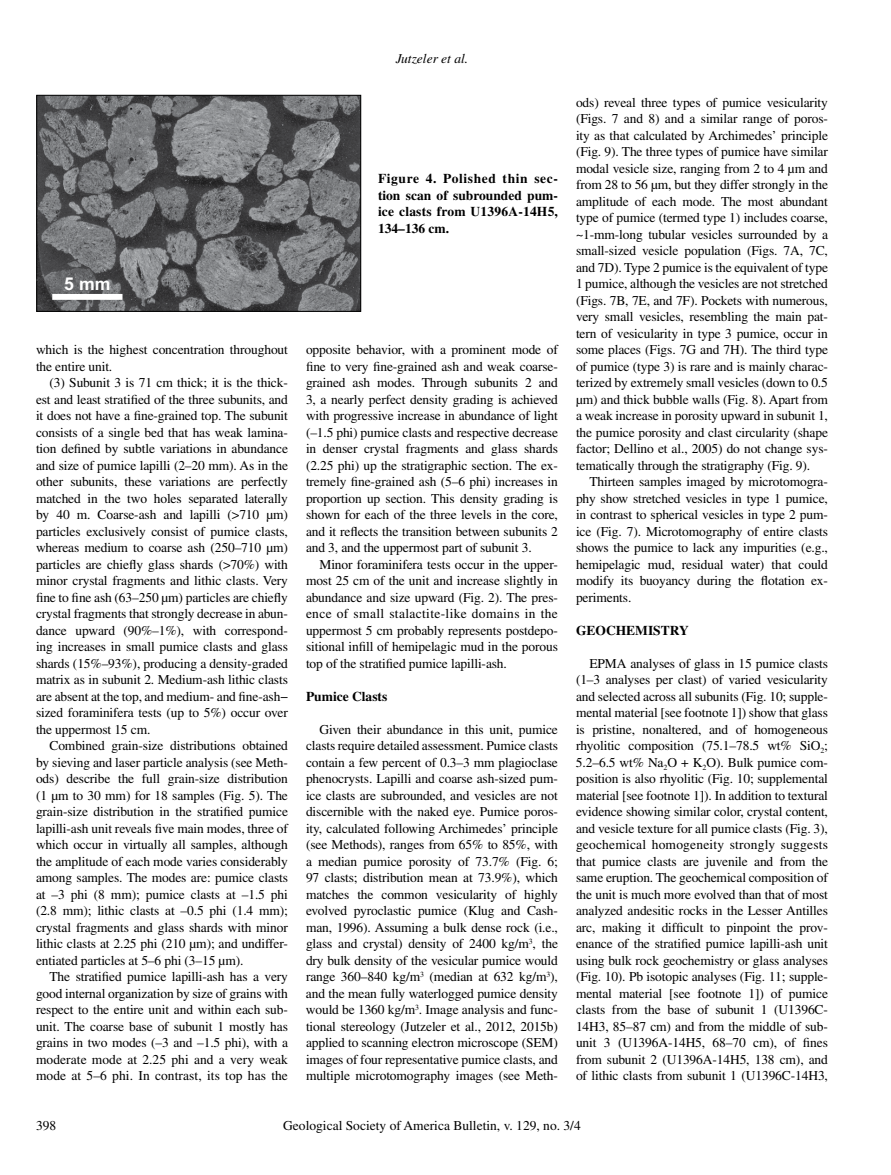
<style>
.page{position:relative;width:891px;height:1175px;background:#fff}
.page>*{position:absolute;margin:0;border:0;box-sizing:border-box;transform-origin:0 0}
.t1{font:700 17.7px "Arial";color:#fff}
.t2{font:13.5px/16.5px "Times LT Std";letter-spacing:-.01em;color:#000;text-align:justify}
.t3{font:700 13.5px/16.5px "Times LT Std";color:#000;text-align:justify}
.t4{font:italic 13.5px "Times LT Std";color:#000}
</style>
<div class="page">
<img style="left:39px;top:97px;width:320px;height:212px">
<div style="left:37px;top:95px;width:324px;height:216px;border:1px solid #000"></div>
<div style="left:52px;top:294px;width:71px;height:6px;background:#fff"></div>
<p class="t4" style="left:396px;top:51px;width:74px">Jutzeler et al.</p>
<h1 class="t1" style="left:64px;top:272px;width:48px">5 mm</h1>
<p class="t3" style="left:378px;top:170px;width:182px">Figure 4. Polished thin sec&shy;tion scan of subrounded pum&shy;ice clasts from U1396A-14H5, 134–136 cm.</p>
<p class="t2" style="left:36px;top:341px;width:254px">which is the highest concentration throughout the entire unit.</p>
<p class="t2" style="left:36px;top:374px;width:254px;text-indent:14px">(3) Subunit 3 is 71 cm thick; it is the thick&shy;est and least stratified of the three subunits, and it does not have a fine-grained top. The subunit consists of a single bed that has weak lamina&shy;tion defined by subtle variations in abundance and size of pumice lapilli (2–20 mm). As in the other subunits, these variations are perfectly matched in the two holes separated laterally by 40 m. Coarse-ash and lapilli (&gt;710 µm) particles exclusively consist of pumice clasts, whereas medium to coarse ash (250–710 µm) particles are chiefly glass shards (&gt;70%) with minor crystal fragments and lithic clasts. Very fine to fine ash (63–250 µm) particles are chiefly crystal fragments that strongly decrease in abun&shy;dance upward (90%–1%), with correspond&shy;ing increases in small pumice clasts and glass shards (15%–93%), producing a density-graded matrix as in subunit 2. Medium-ash lithic clasts are absent at the top, and medium- and fine-ash− sized foraminifera tests (up to 5%) occur over the uppermost 15 cm.</p>
<p class="t2" style="left:36px;top:737px;width:254px;text-indent:14px">Combined grain-size distributions obtained by sieving and laser particle analysis (see Meth&shy;ods) describe the full grain-size distribution (1 µm to 30 mm) for 18 samples (Fig. 5). The grain-size distribution in the stratified pumice lapilli-ash unit reveals five main modes, three of which occur in virtually all samples, although the amplitude of each mode varies considerably among samples. The modes are: pumice clasts at –3 phi (8 mm); pumice clasts at –1.5 phi (2.8 mm); lithic clasts at –0.5 phi (1.4 mm); crystal fragments and glass shards with minor lithic clasts at 2.25 phi (210 µm); and undiffer&shy;entiated particles at 5–6 phi (3–15 µm).</p>
<p class="t2" style="left:36px;top:968px;width:254px;text-indent:14px">The stratified pumice lapilli-ash has a very good internal organization by size of grains with respect to the entire unit and within each sub&shy;unit. The coarse base of subunit 1 mostly has grains in two modes (–3 and –1.5 phi), with a moderate mode at 2.25 phi and a very weak mode at 5–6 phi. In contrast, its top has the</p>
<p class="t2" style="left:306px;top:341px;width:254px">opposite behavior, with a prominent mode of fine to very fine-grained ash and weak coarse&shy;grained ash modes. Through subunits 2 and 3, a nearly perfect density grading is achieved with progressive increase in abundance of light (–1.5 phi) pumice clasts and respective decrease in denser crystal fragments and glass shards (2.25 phi) up the stratigraphic section. The ex&shy;tremely fine-grained ash (5–6 phi) increases in proportion up section. This density grading is shown for each of the three levels in the core, and it reflects the transition between subunits 2 and 3, and the uppermost part of subunit 3.</p>
<p class="t2" style="left:306px;top:555px;width:254px;text-indent:14px">Minor foraminifera tests occur in the upper&shy;most 25 cm of the unit and increase slightly in abundance and size upward (Fig. 2). The pres&shy;ence of small stalactite-like domains in the uppermost 5 cm probably represents postdepo&shy;sitional infill of hemipelagic mud in the porous top of the stratified pumice lapilli-ash.</p>
<p class="t3" style="left:306px;top:687px;width:83px">Pumice Clasts</p>
<p class="t2" style="left:306px;top:720px;width:254px;text-indent:14px">Given their abundance in this unit, pumice clasts require detailed assessment. Pumice clasts contain a few percent of 0.3–3 mm plagioclase phenocrysts. Lapilli and coarse ash-sized pum&shy;ice clasts are subrounded, and vesicles are not discernible with the naked eye. Pumice poros&shy;ity, calculated following Archimedes’ principle (see Methods), ranges from 65% to 85%, with a median pumice porosity of 73.7% (Fig. 6; 97 clasts; distribution mean at 73.9%), which matches the common vesicularity of highly evolved pyroclastic pumice (Klug and Cash&shy;man, 1996). Assuming a bulk dense rock (i.e., glass and crystal) density of 2400 kg/m<sup>3</sup>, the dry bulk density of the vesicular pumice would range 360–840 kg/m<sup>3</sup> (median at 632 kg/m<sup>3</sup>), and the mean fully waterlogged pumice density would be 1360 kg/m<sup>3</sup>. Image analysis and func&shy;tional stereology (Jutzeler et al., 2012, 2015b) applied to scanning electron microscope (SEM) images of four representative pumice clasts, and multiple microtomography images (see Meth-</p>
<p class="t2" style="left:576px;top:94px;width:254px">ods) reveal three types of pumice vesicularity (Figs. 7 and 8) and a similar range of poros&shy;ity as that calculated by Archimedes’ principle (Fig. 9). The three types of pumice have similar modal vesicle size, ranging from 2 to 4 µm and from 28 to 56 µm, but they differ strongly in the amplitude of each mode. The most abundant type of pumice (termed type 1) includes coarse, ~1-mm-long tubular vesicles surrounded by a small-sized vesicle population (Figs. 7A, 7C, and 7D). Type 2 pumice is the equivalent of type 1 pumice, although the vesicles are not stretched (Figs. 7B, 7E, and 7F). Pockets with numerous, very small vesicles, resembling the main pat&shy;tern of vesicularity in type 3 pumice, occur in some places (Figs. 7G and 7H). The third type of pumice (type 3) is rare and is mainly charac&shy;terized by extremely small vesicles (down to 0.5 µm) and thick bubble walls (Fig. 8). Apart from a weak increase in porosity upward in subunit 1, the pumice porosity and clast circularity (shape factor; Dellino et al., 2005) do not change sys&shy;tematically through the stratigraphy (Fig. 9).</p>
<p class="t2" style="left:576px;top:473px;width:254px;text-indent:14px">Thirteen samples imaged by microtomogra&shy;phy show stretched vesicles in type 1 pumice, in contrast to spherical vesicles in type 2 pum&shy;ice (Fig. 7). Microtomography of entire clasts shows the pumice to lack any impurities (e.g., hemipelagic mud, residual water) that could modify its buoyancy during the flotation ex&shy;periments.</p>
<p class="t3" style="left:576px;top:621px;width:114px">GEOCHEMISTRY</p>
<p class="t2" style="left:576px;top:655px;width:254px;text-indent:14px">EPMA analyses of glass in 15 pumice clasts (1–3 analyses per clast) of varied vesicularity and selected across all subunits (Fig. 10; supple&shy;mental material [see footnote 1]) show that glass is pristine, nonaltered, and of homogeneous rhyolitic composition (75.1–78.5 wt% SiO<sub>2</sub>; 5.2–6.5 wt% Na<sub>2</sub>O + K<sub>2</sub>O). Bulk pumice com&shy;position is also rhyolitic (Fig. 10; supplemental material [see footnote 1]). In addition to textural evidence showing similar color, crystal content, and vesicle texture for all pumice clasts (Fig. 3), geochemical homogeneity strongly suggests that pumice clasts are juvenile and from the same eruption. The geochemical composition of the unit is much more evolved than that of most analyzed andesitic rocks in the Lesser Antilles arc, making it difficult to pinpoint the prov&shy;enance of the stratified pumice lapilli-ash unit using bulk rock geochemistry or glass analyses (Fig. 10). Pb isotopic analyses (Fig. 11; supple&shy;mental material [see footnote 1]) of pumice clasts from the base of subunit 1 (U1396C-14H3, 85–87 cm) and from the middle of sub&shy;unit 3 (U1396A-14H5, 68–70 cm), of fines from subunit 2 (U1396A-14H5, 138 cm), and of lithic clasts from subunit 1 (U1396C‑14H3,</p>
<p class="t2" style="left:36px;top:1117px;width:22px">398</p>
<p class="t2" style="left:283px;top:1117px;width:299px">Geological Society of America Bulletin, v. 129, no. 3/4</p>
</div>
